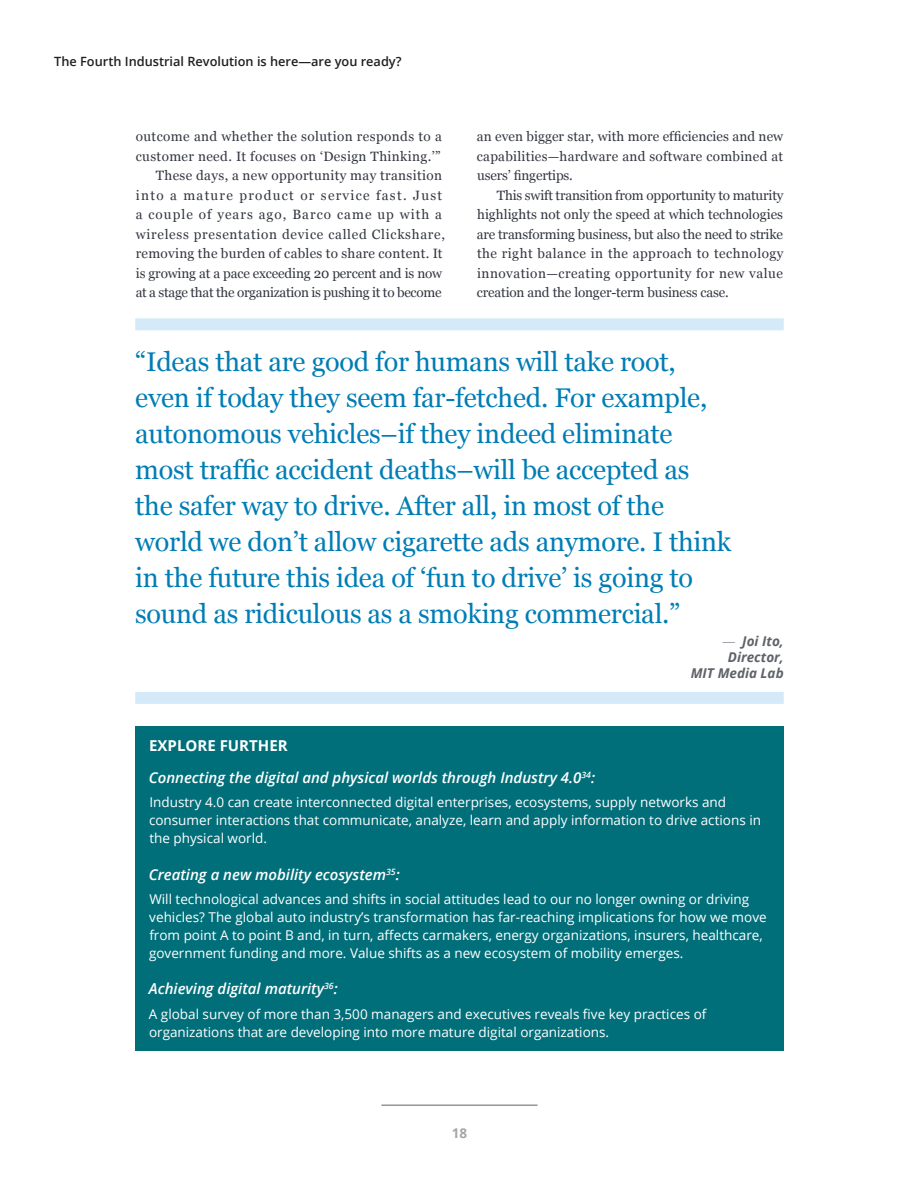
<style>
.page{position:relative;width:919px;height:1189px;background:#fff}
.page>*{position:absolute;margin:0;border:0;box-sizing:border-box;transform-origin:0 0}
.pullout-quote{font:27px/36px "Georgia";letter-spacing:-.01em;color:#007db5}
.sidebar-h2{font:italic 600 15px "Open Sans";color:#fff}
.sidebar-h2-2{font:700 15px "Open Sans";color:#fff}
.body-copy{font:13.5px/19.5px "Georgia";letter-spacing:.025em;color:#323640}
.sidebar-body{font:13.5px/18px "Open Sans";color:#fff}
.t1{font:italic 700 13.5px/16.2px "Open Sans";color:#5f6369;text-align:right}
.t2{font:700 13.5px "Open Sans";color:#a3a7a9}
.t3{font:600 12.75px "Open Sans";color:#231f20}
.s1{font-weight:300;font-style:normal}
</style>
<div class="page">
<hr style="left:381px;top:1104px;width:156px;height:1px;background:#5f6369">
<div style="left:135px;top:726px;width:648px;height:324px;background:#006f7a"></div>
<div style="left:135px;top:318px;width:648px;height:12px;background:#d4eaf8"></div>
<div style="left:135px;top:692px;width:648px;height:12px;background:#d4eaf8"></div>
<p class="t3" style="left:54px;top:53px;width:349px">The Fourth Industrial Revolution is here—are you ready?</p>
<p class="body-copy" style="left:136px;top:127px;width:307px">outcome and whether the solution responds to a customer need. It focuses on ‘Design Thinking.’”</p>
<p class="body-copy" style="left:136px;top:166px;width:311px;text-indent:20px">These days, a new opportunity may transition into a mature product or service fast. Just a couple of years ago, Barco came up with a wireless presentation device called Clickshare, removing the burden of cables to share content. It is growing at a pace exceeding 20 percent and is now at a stage that the organization is pushing it to become</p>
<p class="body-copy" style="left:476px;top:127px;width:308px;text-align:justify">an even bigger star, with more efficiencies and new capabilities—hardware and software combined at users’ fingertips.</p>
<p class="body-copy" style="left:476px;top:186px;width:308px;text-align:justify;text-indent:20px">This swift transition from opportunity to maturity highlights not only the speed at which technologies are transforming business, but also the need to strike the right balance in the approach to technology innovation—creating opportunity for new value creation and the longer-term business case.</p>
<p class="pullout-quote" style="left:135px;top:344px;width:597px">“Ideas that are good for humans will take root, even if today they seem far-fetched. For example, autonomous vehicles–if they indeed eliminate most traffic accident deaths–will be accepted as the safer way to drive. After all, in most of the world we don’t allow cigarette ads anymore. I think in the future this idea of ‘fun to drive’ is going to sound as ridiculous as a smoking commercial.”</p>
<p class="t1" style="left:690px;top:632px;width:94px"><span class="s1">—</span> Joi Ito,<br>Director,<br>MIT Media Lab</p>
<p class="sidebar-h2-2" style="left:149px;top:735px;width:140px">EXPLORE FURTHER</p>
<p class="sidebar-h2" style="left:149px;top:767px;width:448px">Connecting the digital and physical worlds through Industry 4.0<sup>34</sup>:</p>
<p class="sidebar-body" style="left:149px;top:793px;width:613px">Industry 4.0 can create interconnected digital enterprises, ecosystems, supply networks and consumer interactions that communicate, analyze, learn and apply information to drive actions in the physical world.</p>
<p class="sidebar-h2" style="left:149px;top:863px;width:252px">Creating a new mobility ecosystem<sup>35</sup>:</p>
<p class="sidebar-body" style="left:149px;top:890px;width:619px">Will technological advances and shifts in social attitudes lead to our no longer owning or driving vehicles? The global auto industry’s transformation has far-reaching implications for how we move from point A to point B and, in turn, affects carmakers, energy organizations, insurers, healthcare, government funding and more. Value shifts as a new ecosystem of mobility emerges.</p>
<p class="sidebar-h2" style="left:149px;top:978px;width:190px">Achieving digital maturity<sup>36</sup>:</p>
<p class="sidebar-body" style="left:149px;top:1004px;width:559px">A global survey of more than 3,500 managers and executives reveals five key practices of organizations that are developing into more mature digital organizations.</p>
<p class="t2" style="left:451px;top:1123px;width:17px">18</p>
</div>
